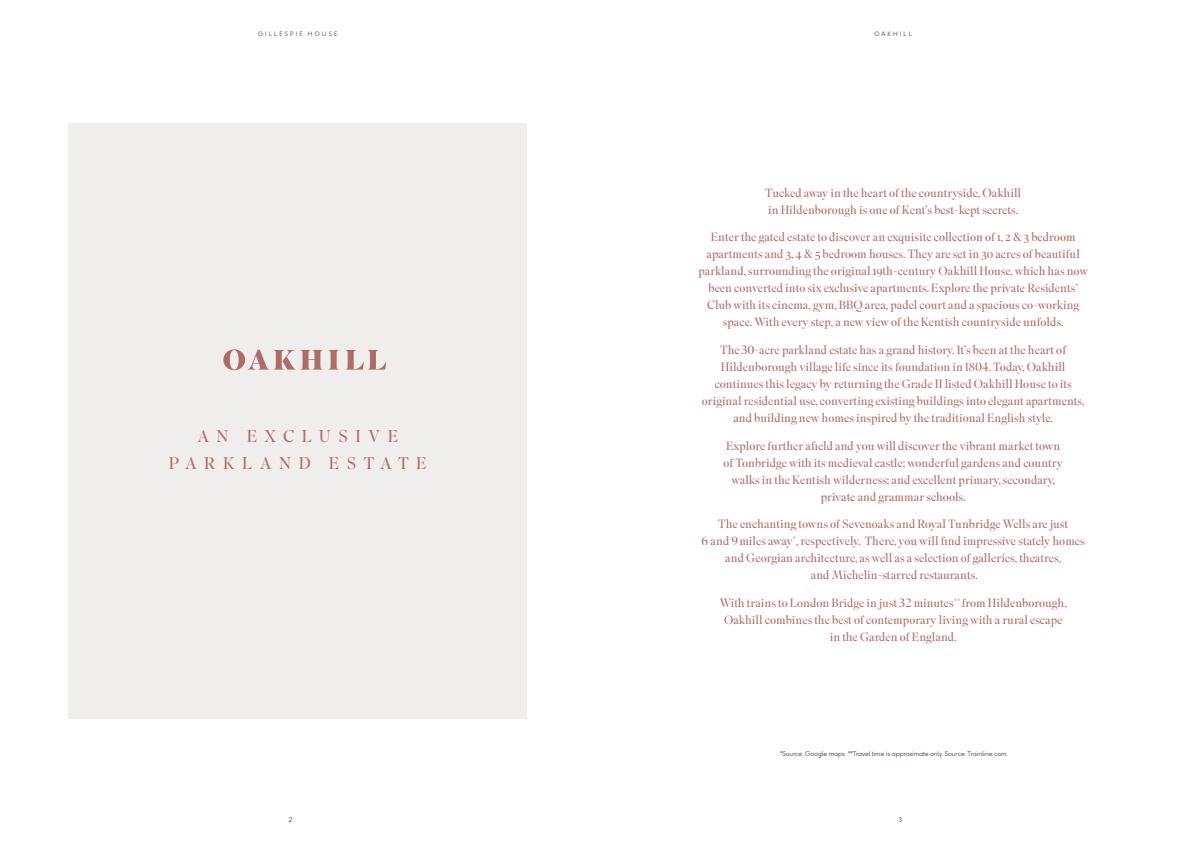
<style>
.page{position:relative;width:1191px;height:842px;background:#fff}
.page>*{position:absolute;margin:0;border:0;box-sizing:border-box;transform-origin:0 0}
.t1{font:300 17px/27px "Superior Title";letter-spacing:.445em;color:#ae6c67;text-align:center}
.t2{font:300 12px/17px "Superior Title";color:#ae6c67;text-align:center}
.t3{font:300 6.5px "F37 Ginger";letter-spacing:-.02em;color:#323e48}
.t4{font:300 6px "F37 Ginger";letter-spacing:.35em;color:#323e48}
</style>
<div class="page">
<div style="left:69px;top:123px;width:458px;height:596px;background:#f0eeed"></div>
<svg style="left:223px;top:349px;width:163px;height:21px"></svg>
<p class="t4" style="left:258px;top:31px;width:81px">GILLESPIE HOUSE</p>
<p class="t4" style="left:874px;top:31px;width:39px">OAKHILL</p>
<h1 class="t1" style="left:169px;top:423px;width:259px">AN EXCLUSIVE<br>PARKLAND ESTATE</h1>
<p class="t2" style="left:765px;top:185px;width:257px;text-align:left">Tucked away in the heart of the countryside, Oakhill in Hildenborough is one of Kent’s best-kept secrets.</p>
<p class="t2" style="left:698px;top:229px;width:391px">Enter the gated estate to discover an exquisite collection of 1, 2 &amp; 3 bedroom apartments and 3, 4 &amp; 5 bedroom houses. They are set in 30 acres of beautiful parkland, surrounding the original 19th-century Oakhill House, which has now been converted into six exclusive apartments. Explore the private Residents’ Club with its cinema, gym, BBQ area, padel court and a spacious co-working space. With every step, a new view of the Kentish countryside unfolds.</p>
<p class="t2" style="left:702px;top:342px;width:384px">The 30-acre parkland estate has a grand history. It’s been at the heart of Hildenborough village life since its foundation in 1804. Today, Oakhill continues this legacy by returning the Grade II listed Oakhill House to its original residential use, converting existing buildings into elegant apartments, and building new homes inspired by the traditional English style.</p>
<p class="t2" style="left:723px;top:437px;width:341px">Explore further afield and you will discover the vibrant market town of Tonbridge with its medieval castle; wonderful gardens and country walks in the Kentish wilderness; and excellent primary, secondary, private and grammar schools.</p>
<p class="t2" style="left:701px;top:516px;width:385px">The enchanting towns of Sevenoaks and Royal Tunbridge Wells are just<br>6 and 9miles away<sup>*</sup>, respectively. There, you will find impressive stately homes and Georgian architecture, as well as a selection of galleries, theatres,<br>and Michelin-starred restaurants.</p>
<p class="t2" style="left:719px;top:594px;width:348px">With trains to London Bridge in just 32 minutes<sup>**</sup> from Hildenborough,<br>Oakhill combines the best of contemporary living with a rural escape in the Garden of England.</p>
<p class="t3" style="left:780px;top:750px;width:230px">*Source: Google maps **Travel time is approximate only. Source: Trainline.com.</p>
<p class="t3" style="left:289px;top:817px;width:5px">2</p>
<p class="t3" style="left:898px;top:817px;width:5px">3</p>
</div>
